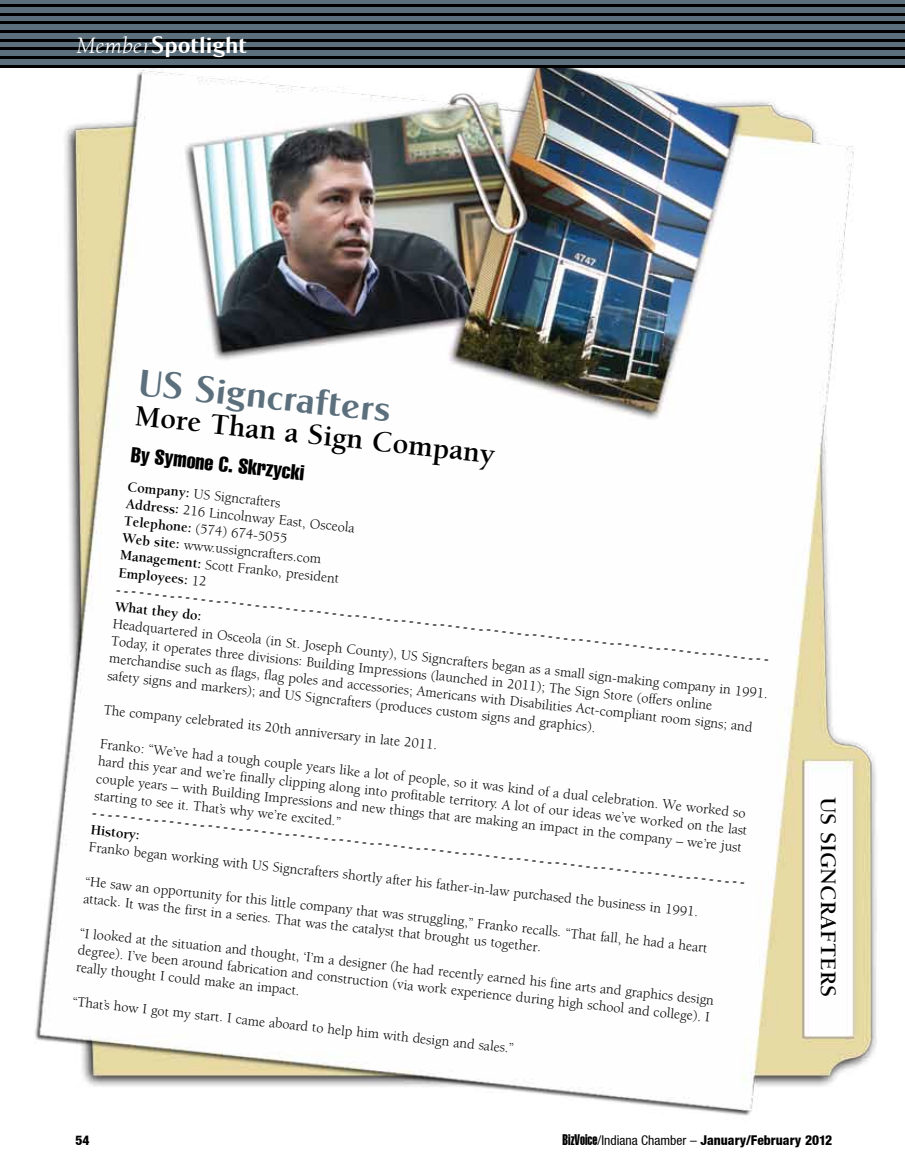
<style>
.page{position:relative;width:905px;height:1175px;background:#fff}
.page>*{position:absolute;margin:0;border:0;box-sizing:border-box;transform-origin:0 0}
.t1{font:37.5px "Cg Globe Gothic Bd";color:#5c6f7c}
.t2{font:700 30px "Berkeley";color:#000}
.t3{font:24px "Cg Globe Gothic Bd";color:#fff}
.t4{font:700 22.5px "Berkeley";color:#000}
.t5{font:extra-condensed 21px "Helvetica";color:#000}
.t6{font:14.25px/17.2px "Berkeley";color:#000}
.t7{font:700 14.25px/16.6px "Berkeley";color:#000}
.t8{font:800 condensed 13.5px "Helvetica Neue";color:#000}
.s1{font-family:"Berkeley";font-style:italic}
.s2{font-weight:700}
.s3{font-family:"Helvetica Extra Compressed";font-weight:400;font-stretch:normal;font-size:15px}
.s4{font-weight:400}
</style>
<div class="page">
<img style="left:35px;top:68px;width:842px;height:1048px">
<div style="left:0;top:0;width:904px;height:68px;background:#5c6f7c"></div>
<hr style="left:0;top:4px;width:904px;height:3px;background:#000">
<hr style="left:0;top:13px;width:904px;height:3px;background:#000">
<hr style="left:0;top:22px;width:904px;height:2px;background:#000">
<hr style="left:0;top:30px;width:904px;height:3px;background:#000">
<hr style="left:0;top:39px;width:904px;height:3px;background:#000">
<hr style="left:0;top:48px;width:904px;height:2px;background:#000">
<hr style="left:0;top:56px;width:904px;height:3px;background:#000">
<hr style="left:0;top:65px;width:904px;height:3px;background:#000">
<h3 class="t3" style="left:76px;top:30px;width:172px"><span class="s1">Member</span>Spotlight</h3>
<h1 class="t1" style="left:141px;top:360px;width:255px;rotate:6deg">US Signcrafters</h1>
<h2 class="t2" style="left:137px;top:400px;width:363px;rotate:6deg">More Than a Sign Company</h2>
<h3 class="t5" style="left:132px;top:441px;width:175px;rotate:6deg">By Symone C. Skrzycki</h3>
<p class="t6" style="left:128px;top:478px;width:232px;rotate:6deg"><span class="s2">Company:</span> US Signcrafters<br><span class="s2">Address:</span> 216 Lincolnway East, Osceola<br><span class="s2">Telephone:</span> (574) 674-5055<br><span class="s2">Web site:</span> www.ussigncrafters.com<br><span class="s2">Management:</span> Scott Franko, president<br><span class="s2">Employees:</span> 12</p>
<p class="t7" style="left:117px;top:582px;width:657px;rotate:6deg">- - - - - - - - - - - - - - - - - - - - - - - - - - - - - - - - - - - - - - - - - - - - - - - - - - - - - - - - - - - - - - - - - - - - - - - - - - - - - - - - - - - - -<br>What they do:</p>
<p class="t6" style="left:114px;top:616px;width:660px;rotate:6deg">Headquartered in Osceola (in St. Joseph County), US Signcrafters began as a small sign-making company in 1991.<br>Today, it operates three divisions: Building Impressions (launched in 2011); The Sign Store (offers online merchandise such as flags, flag poles and accessories; Americans with Disabilities Act-compliant room signs; and safety signs and markers); and US Signcrafters (produces custom signs and graphics).</p>
<p class="t6" style="left:105px;top:701px;width:337px;rotate:6deg">The company celebrated its 20th anniversary in late 2011.</p>
<p class="t6" style="left:101px;top:736px;width:654px;rotate:6deg">Franko: “We’ve had a tough couple years like a lot of people, so it was kind of a dual celebration. We worked so hard this year and we’re finally clipping along into profitable territory. A lot of our ideas we’ve worked on the last couple years – with Building Impressions and new things that are making an impact in the company – we’re just starting to see it. That’s why we’re excited.”</p>
<p class="t7" style="left:93px;top:805px;width:657px;rotate:6deg">- - - - - - - - - - - - - - - - - - - - - - - - - - - - - - - - - - - - - - - - - - - - - - - - - - - - - - - - - - - - - - - - - - - - - - - - - - - - - - - - - - - - -<br>History:</p>
<p class="t6" style="left:90px;top:839px;width:614px;rotate:6deg">Franko began working with US Signcrafters shortly after his father-in-law purchased the business in 1991.</p>
<p class="t6" style="left:86px;top:873px;width:627px;rotate:6deg">“He saw an opportunity for this little company that was struggling,” Franko recalls. “That fall, he had a heart attack. It was the first in a series. That was the catalyst that brought us together.</p>
<p class="t6" style="left:81px;top:925px;width:639px;rotate:6deg">“I looked at the situation and thought, ‘I’m a designer (he had recently earned his fine arts and graphics design degree). I’ve been around fabrication and construction (via work experience during high school and college). I really thought I could make an impact.</p>
<p class="t6" style="left:73px;top:993px;width:445px;rotate:6deg">“That’s how I got my start. I came aboard to help him with design and sales.”</p>
<h3 class="t4" style="left:840px;top:796px;width:200px;rotate:90deg">US Signcrafters</h3>
<p class="t8" style="left:76px;top:1132px;width:16px">54</p>
<p class="t8" style="left:562px;top:1132px;width:271px"><span class="s3">BizVoice</span><span class="s4">/Indiana Chamber –</span> January/February 2012</p>
</div>
